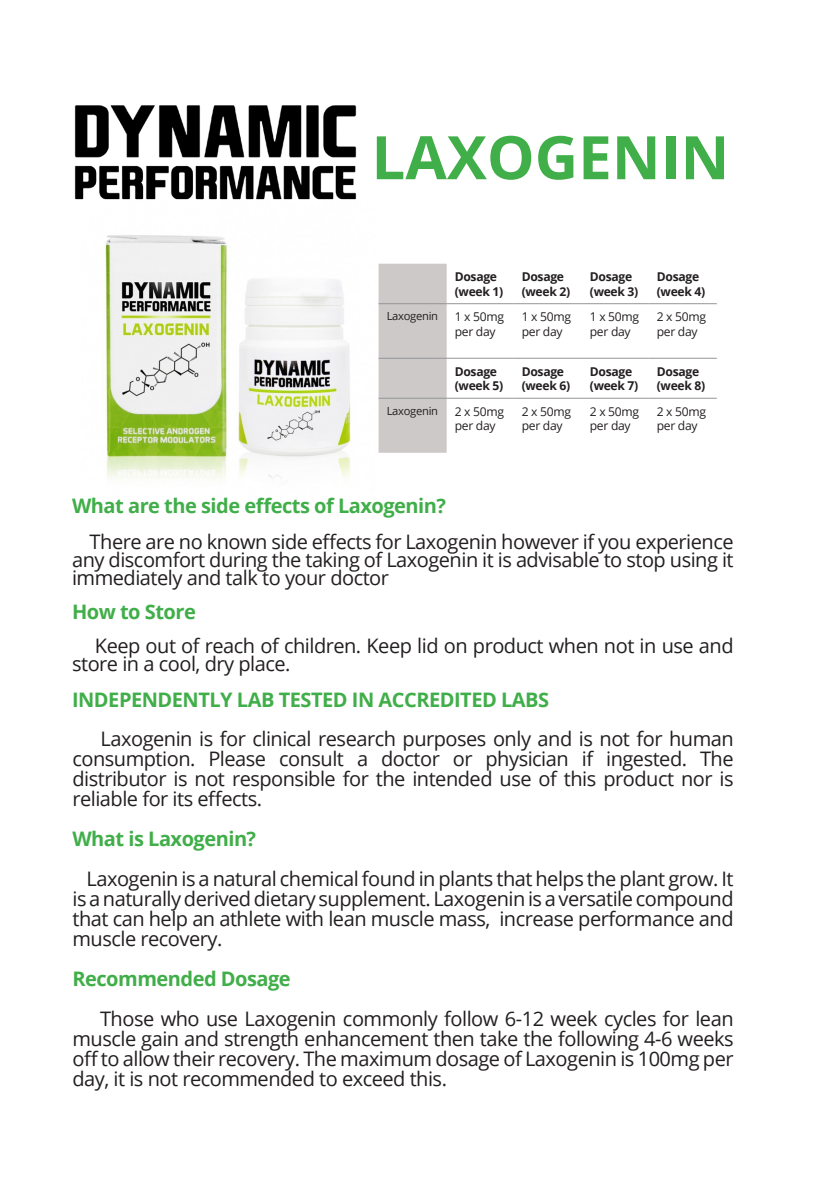
<style>
.page{position:relative;width:823px;height:1191px;background:#fff}
.page>*{position:absolute;margin:0;border:0;box-sizing:border-box;transform-origin:0 0}
.t1{font:700 60px "Open Sans";color:#40ae49}
.t2{font:20px/20px "Open Sans";letter-spacing:-.025em;color:#231f20;text-align:justify}
.t3{font:700 20px "Open Sans";letter-spacing:-.025em;color:#40ae49}
.t4{font:700 12.2px "Open Sans";letter-spacing:-.025em;color:#231f20}
.t5{font:12.2px/14.6px "Open Sans";letter-spacing:-.025em;color:#231f20}
.t6{font:11.2px "Open Sans";letter-spacing:-.025em;color:#231f20}
</style>
<div class="page">
<img style="left:105px;top:235px;width:246px;height:244px">
<div style="left:378px;top:264px;width:68px;height:189px;background:#cdc9c8"></div>
<hr style="left:378px;top:303px;width:68px;height:1px;background:#939598">
<hr style="left:446px;top:303px;width:67px;height:1px;background:#939598">
<hr style="left:513px;top:303px;width:68px;height:1px;background:#939598">
<hr style="left:581px;top:303px;width:67px;height:1px;background:#939598">
<hr style="left:648px;top:303px;width:68px;height:1px;background:#939598">
<hr style="left:378px;top:358px;width:68px;height:1px;background:#939598">
<hr style="left:446px;top:358px;width:67px;height:1px;background:#939598">
<hr style="left:513px;top:358px;width:68px;height:1px;background:#939598">
<hr style="left:581px;top:358px;width:67px;height:1px;background:#939598">
<hr style="left:648px;top:358px;width:68px;height:1px;background:#939598">
<hr style="left:378px;top:398px;width:68px;height:1px;background:#939598">
<hr style="left:446px;top:398px;width:67px;height:1px;background:#939598">
<hr style="left:513px;top:398px;width:68px;height:1px;background:#939598">
<hr style="left:581px;top:398px;width:67px;height:1px;background:#939598">
<hr style="left:648px;top:398px;width:68px;height:1px;background:#939598">
<img style="left:74px;top:105px;width:283px;height:95px">
<p class="t1" style="left:371px;top:115px;width:359px">LAXOGENIN</p>
<p class="t4" style="left:454px;top:268px;width:44px">Dosage</p>
<p class="t4" style="left:454px;top:282px;width:50px">(week 1)</p>
<p class="t4" style="left:521px;top:268px;width:44px">Dosage</p>
<p class="t4" style="left:521px;top:282px;width:50px">(week 2)</p>
<p class="t4" style="left:589px;top:268px;width:44px">Dosage</p>
<p class="t4" style="left:589px;top:282px;width:50px">(week 3)</p>
<p class="t4" style="left:656px;top:268px;width:44px">Dosage</p>
<p class="t4" style="left:656px;top:282px;width:50px">(week 4)</p>
<p class="t6" style="left:386px;top:309px;width:53px">Laxogenin</p>
<p class="t5" style="left:454px;top:309px;width:51px">1 x 50mg per day</p>
<p class="t5" style="left:521px;top:309px;width:51px">1 x 50mg per day</p>
<p class="t5" style="left:589px;top:309px;width:51px">1 x 50mg per day</p>
<p class="t5" style="left:656px;top:309px;width:51px">2 x 50mg per day</p>
<p class="t4" style="left:454px;top:362px;width:44px">Dosage</p>
<p class="t4" style="left:454px;top:377px;width:50px">(week 5)</p>
<p class="t4" style="left:521px;top:362px;width:44px">Dosage</p>
<p class="t4" style="left:521px;top:377px;width:50px">(week 6)</p>
<p class="t4" style="left:589px;top:362px;width:44px">Dosage</p>
<p class="t4" style="left:589px;top:377px;width:50px">(week 7)</p>
<p class="t4" style="left:656px;top:362px;width:44px">Dosage</p>
<p class="t4" style="left:656px;top:377px;width:50px">(week 8)</p>
<p class="t6" style="left:386px;top:403px;width:53px">Laxogenin</p>
<p class="t5" style="left:454px;top:403px;width:51px">2 x 50mg per day</p>
<p class="t5" style="left:521px;top:403px;width:51px">2 x 50mg per day</p>
<p class="t5" style="left:589px;top:403px;width:51px">2 x 50mg per day</p>
<p class="t5" style="left:656px;top:403px;width:51px">2 x 50mg per day</p>
<p class="t3" style="left:72px;top:491px;width:375px">What are the side effects of Laxogenin?</p>
<p class="t2" style="left:72px;top:532px;width:662px;line-height:18px;text-indent:18px">There are no known side effects for Laxogenin however if you experience any discomfort during the taking of Laxogenin it is advisable to stop using it immediately and talk to your doctor</p>
<p class="t3" style="left:72px;top:597px;width:125px">How to Store</p>
<p class="t2" style="left:72px;top:636px;width:662px;line-height:18px;text-indent:23px">Keep out of reach of children. Keep lid on product when not in use and store in a cool, dry place.</p>
<p class="t3" style="left:72px;top:685px;width:478px">INDEPENDENTLY LAB TESTED IN ACCREDITED LABS</p>
<p class="t2" style="left:72px;top:728px;width:662px;text-indent:28px">Laxogenin is for clinical research purposes only and is not for human consumption. Please consult a doctor or physician if ingested. The distributor is not responsible for the intended use of this product nor is reliable for its effects.</p>
<p class="t3" style="left:72px;top:824px;width:185px">What is Laxogenin?</p>
<p class="t2" style="left:72px;top:868px;width:662px;text-indent:14px">Laxogenin is a natural chemical found in plants that helps the plant grow. It is a naturally derived dietary supplement. Laxogenin is a versatile compound that can help an athlete with lean muscle mass, increase performance and muscle recovery.</p>
<p class="t3" style="left:72px;top:964px;width:220px">Recommended Dosage</p>
<p class="t2" style="left:72px;top:1008px;width:662px;text-indent:28px">Those who use Laxogenin commonly follow 6-12 week cycles for lean muscle gain and strength enhancement then take the following 4-6 weeks off to allow their recovery. The maximum dosage of Laxogenin is 100mg per day, it is not recommended to exceed this.</p>
</div>
